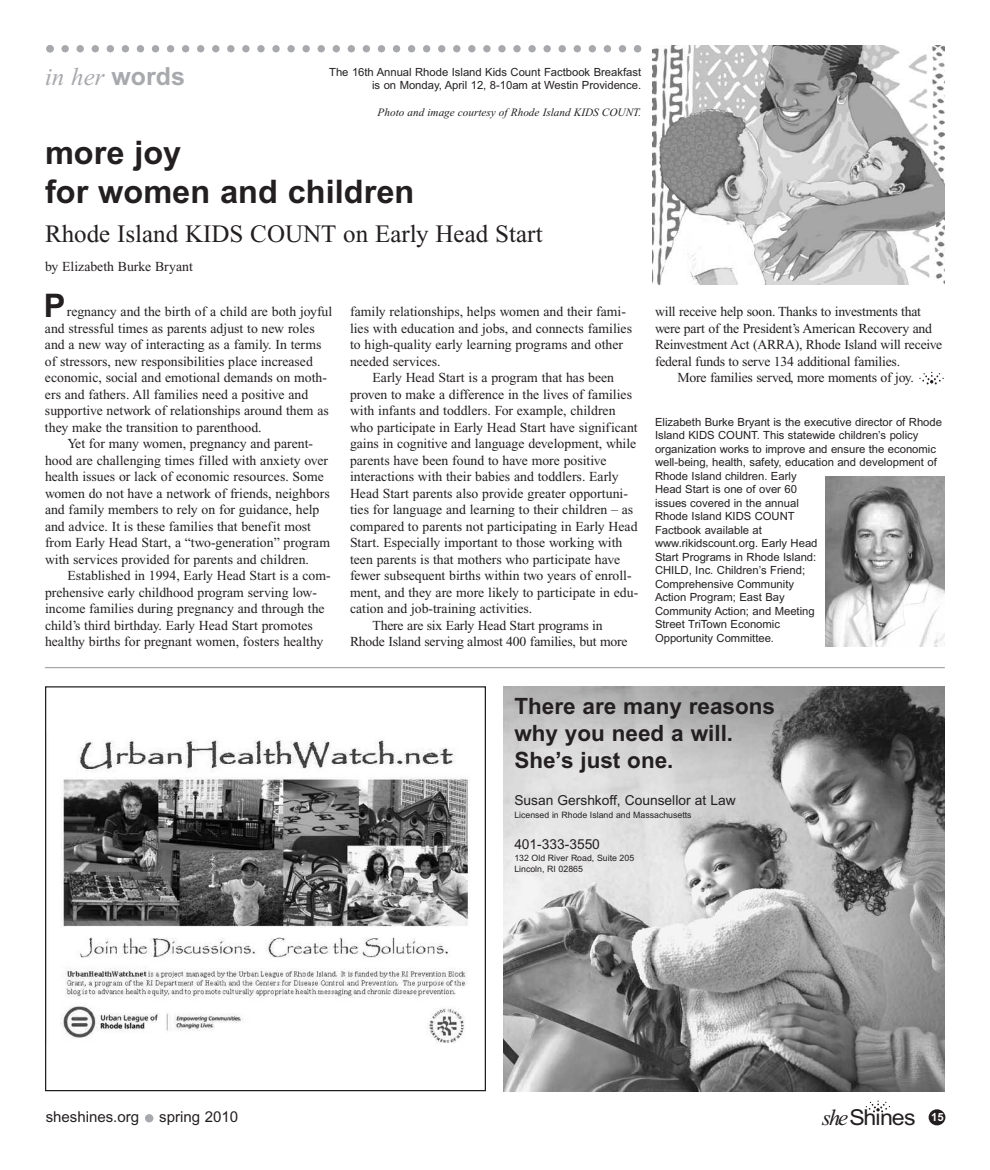
<style>
.page{position:relative;width:990px;height:1170px;background:#fff}
.page>*{position:absolute;margin:0;border:0;box-sizing:border-box;transform-origin:0 0}
.t1{font:700 32.5px/39px "Arial";color:#231f20}
.t2{font:25px "Times New Roman";color:#231f20}
.t3{font:italic 25px "Times New Roman";color:#a8a9ad}
.t4{font:700 22.5px/27px "Arial";color:#231f20}
.t5{font:22px "Arial";letter-spacing:-.04em;color:#231f20;scale:1.05 1}
.t6{font:15px "Arial";color:#231f20}
.t7{font:13.75px/16.5px "Times New Roman";color:#231f20}
.t8{font:13.75px "Arial";color:#231f20}
.t9{font:11.25px/13.5px "Arial";color:#231f20}
.t10{font:italic 11.25px "Times New Roman";color:#231f20}
.t11{font:700 11.25px "Arial";color:#fff}
.t12{font:8.75px/10.5px "Arial";color:#231f20}
.s1{font-family:"Arial";font-weight:700;font-style:normal}
.s2{font-family:"Times New Roman";font-style:italic;font-size:22.5px}
</style>
<div class="page">
<div style="left:929px;top:1109px;width:16px;height:16px;background:#231f20;border-radius:50%"></div>
<svg style="left:866px;top:1101px;width:24px;height:12px"></svg>
<div style="left:145px;top:1114px;width:8px;height:8px;background:#a8a9ad;border-radius:50%"></div>
<svg style="left:46px;top:45px;width:595px;height:7px"></svg>
<hr style="left:45px;top:667px;width:900px;height:1px;background:#a8a9ad">
<img style="left:652px;top:45px;width:293px;height:239px">
<img style="left:825px;top:477px;width:120px;height:169px">
<img style="left:60px;top:737px;width:410px;height:306px">
<img style="left:503px;top:686px;width:441px;height:405px">
<svg style="left:919px;top:372px;width:25px;height:12px"></svg>
<h2 class="t3" style="left:45px;top:68px;width:142px">in her <span class="s1">words</span></h2>
<p class="t9" style="left:329px;top:66px;width:314px;text-align:right">The 16th Annual Rhode Island Kids Count Factbook Breakfast is on Monday, April 12, 8-10am at Westin Providence.</p>
<p class="t10" style="left:378px;top:108px;width:265px">Photo and image courtesy of Rhode Island KIDS COUNT.</p>
<h1 class="t1" style="left:45px;top:136px;width:371px">more joy<br>for women and children</h1>
<h2 class="t2" style="left:45px;top:225px;width:499px">Rhode Island KIDS COUNT on Early Head Start</h2>
<p class="t7" style="left:45px;top:259px;width:149px">by Elizabeth Burke Bryant</p>
<h1 class="t1" style="left:44px;top:289px;width:23px">P</h1>
<p class="t7" style="left:45px;top:305px;width:289px;text-indent:22px">regnancy and the birth of a child are both joyful and stressful times as parents adjust to new roles and a new way of interacting as a family. In terms of stressors, new responsibilities place increased economic, social and emotional demands on moth&shy;ers and fathers. All families need a positive and supportive network of relationships around them as they make the transition to parenthood.</p>
<p class="t7" style="left:45px;top:437px;width:287px;text-indent:22px">Yet for many women, pregnancy and parent&shy;hood are challenging times filled with anxiety over health issues or lack of economic resources. Some women do not have a network of friends, neighbors and family members to rely on for guidance, help and advice. It is these families that benefit most from Early Head Start, a “two-generation” program with services provided for parents and children.</p>
<p class="t7" style="left:45px;top:569px;width:287px;text-indent:22px">Established in 1994, Early Head Start is a com&shy;prehensive early childhood program serving low&shy;income families during pregnancy and through the child’s third birthday. Early Head Start promotes healthy births for pregnant women, fosters healthy</p>
<p class="t7" style="left:350px;top:305px;width:284px">family relationships, helps women and their fami&shy;lies with education and jobs, and connects families to high-quality early learning programs and other needed services.</p>
<p class="t7" style="left:373px;top:371px;width:243px">Early Head Start is a program that has been</p>
<p class="t7" style="left:350px;top:387px;width:284px">proven to make a difference in the lives of families</p>
<p class="t7" style="left:350px;top:404px;width:267px">with infants and toddlers. For example, children</p>
<p class="t7" style="left:350px;top:420px;width:289px">who participate in Early Head Start have significant</p>
<p class="t7" style="left:350px;top:437px;width:288px">gains in cognitive and language development, while</p>
<p class="t7" style="left:350px;top:453px;width:258px">parents have been found to have more positive</p>
<p class="t7" style="left:350px;top:470px;width:270px">interactions with their babies and toddlers. Early</p>
<p class="t7" style="left:350px;top:486px;width:279px">Head Start parents also provide greater opportuni-</p>
<p class="t7" style="left:350px;top:503px;width:285px">ties for language and learning to their children – as</p>
<p class="t7" style="left:350px;top:519px;width:289px">compared to parents not participating in Early Head</p>
<p class="t7" style="left:350px;top:536px;width:274px">Start. Especially important to those working with</p>
<p class="t7" style="left:350px;top:552px;width:272px">teen parents is that mothers who participate have</p>
<p class="t7" style="left:350px;top:569px;width:283px">fewer subsequent births within two years of enroll-</p>
<p class="t7" style="left:350px;top:585px;width:290px">ment, and they are more likely to participate in edu-</p>
<p class="t7" style="left:350px;top:602px;width:184px">cation and job-training activities.</p>
<p class="t7" style="left:372px;top:618px;width:232px">There are six Early Head Start programs in</p>
<p class="t7" style="left:350px;top:635px;width:279px">Rhode Island serving almost 400 families, but more</p>
<p class="t7" style="left:655px;top:305px;width:268px">will receive help soon. Thanks to investments that</p>
<p class="t7" style="left:655px;top:321px;width:279px">were part of the President’s American Recovery and</p>
<p class="t7" style="left:655px;top:338px;width:289px">Reinvestment Act (ARRA), Rhode Island will receive</p>
<p class="t7" style="left:655px;top:354px;width:247px">federal funds to serve 134 additional families.</p>
<p class="t7" style="left:677px;top:371px;width:238px">More families served, more moments of joy.</p>
<p class="t9" style="left:655px;top:416px;width:289px">Elizabeth Burke Bryant is the executive director of Rhode Island KIDS COUNT. This statewide children’s policy organization works to improve and ensure the economic well-being, health, safety, education and development of Rhode Island children. Early<br>Head Start is one of over 60<br>issues covered in the annual<br>Rhode Island KIDS COUNT<br>Factbook available at<br>www.rikidscount.org. Early Head<br>Start Programs in Rhode Island:<br>CHILD, Inc. Children’s Friend;<br>Comprehensive Community<br>Action Program; East Bay<br>Community Action; and Meeting<br>Street TriTown Economic<br>Opportunity Committee.</p>
<h3 class="t4" style="left:514px;top:694px;width:262px">There are many reasons why you need a will.<br>She’s just one.</h3>
<p class="t8" style="left:514px;top:795px;width:223px">Susan Gershkoff, Counsellor at Law</p>
<p class="t12" style="left:514px;top:810px;width:179px">Licensed in Rhode Island and Massachusetts</p>
<p class="t8" style="left:514px;top:839px;width:87px">401-333-3550</p>
<p class="t12" style="left:514px;top:854px;width:121px">132 Old River Road, Suite 205<br>Lincoln, RI 02865</p>
<h3 class="t5" style="left:850px;top:1109px;width:27px">Sh</h3>
<p class="t11" style="left:931px;top:1113px;width:14px">15</p>
<p class="t6" style="left:46px;top:1112px;width:95px">sheshines.org</p>
<p class="t6" style="left:159px;top:1112px;width:80px">spring 2010</p>
<h3 class="t5" style="left:822px;top:1109px;width:90px"><span class="s2">she</span> ines</h3>
</div>
